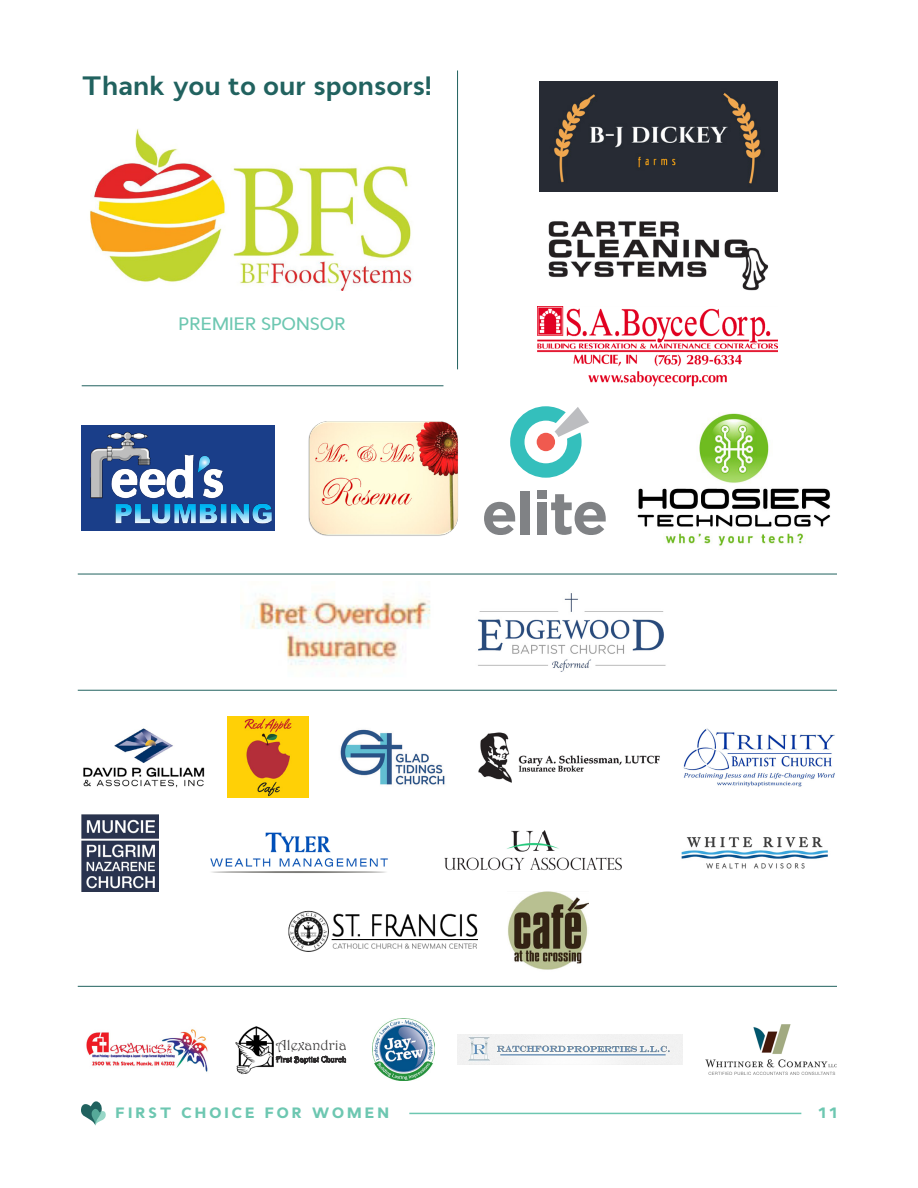
<style>
.page{position:relative;width:918px;height:1188px;background:#fff}
.page>*{position:absolute;margin:0;border:0;box-sizing:border-box;transform-origin:0 0}
.t1{font:700 26.55px "Cyntho Pro";color:#21625f}
.t2{font:500 18px "Cyntho Pro";color:#6dc7b1}
.t3{font:900 15px "Cyntho Pro";letter-spacing:.2em;color:#6dc7b1}
.t4{font:14.7px "Harrington";color:#312f30}
</style>
<div class="page">
<hr style="left:409px;top:1113px;width:392px;height:1px;background:#6dc7b1">
<svg style="left:81px;top:1101px;width:25px;height:24px"></svg>
<img style="left:539px;top:82px;width:239px;height:109px">
<img style="left:90px;top:129px;width:322px;height:162px">
<img style="left:241px;top:595px;width:190px;height:77px">
<img style="left:86px;top:1029px;width:122px;height:43px">
<svg style="left:276px;top:1056px;width:70px;height:8px"></svg>
<img style="left:235px;top:1026px;width:39px;height:48px">
<img style="left:478px;top:593px;width:188px;height:79px">
<svg style="left:510px;top:406px;width:79px;height:72px"></svg>
<svg style="left:484px;top:502px;width:31px;height:33px"></svg>
<div style="left:521px;top:491px;width:9px;height:44px;background:#808285"></div>
<div style="left:537px;top:502px;width:10px;height:33px;background:#808285"></div>
<div style="left:537px;top:491px;width:10px;height:8px;background:#808285"></div>
<svg style="left:551px;top:494px;width:55px;height:41px"></svg>
<img style="left:340px;top:729px;width:105px;height:56px">
<img style="left:82px;top:814px;width:77px;height:77px">
<img style="left:82px;top:426px;width:193px;height:105px">
<img style="left:308px;top:421px;width:150px;height:115px">
<img style="left:537px;top:307px;width:241px;height:80px">
<img style="left:683px;top:728px;width:152px;height:59px">
<img style="left:210px;top:832px;width:178px;height:41px">
<img style="left:444px;top:830px;width:178px;height:41px">
<img style="left:681px;top:837px;width:147px;height:32px">
<img style="left:706px;top:1025px;width:131px;height:49px">
<hr style="left:78px;top:986px;width:759px;height:1px;background:#21625f">
<hr style="left:78px;top:690px;width:759px;height:1px;background:#21625f">
<hr style="left:78px;top:574px;width:759px;height:1px;background:#21625f">
<hr style="left:82px;top:386px;width:361px;height:1px;background:#21625f">
<hr style="left:457px;top:70px;width:1px;height:299px;background:#21625f">
<img style="left:548px;top:221px;width:220px;height:70px">
<img style="left:637px;top:413px;width:194px;height:136px">
<img style="left:228px;top:717px;width:80px;height:80px">
<img style="left:83px;top:728px;width:122px;height:59px">
<img style="left:478px;top:732px;width:182px;height:51px">
<img style="left:373px;top:1018px;width:61px;height:63px">
<img style="left:457px;top:1034px;width:226px;height:31px">
<img style="left:508px;top:891px;width:80px;height:79px">
<img style="left:288px;top:910px;width:190px;height:42px">
<p class="t1" style="left:82px;top:69px;width:352px">Thank you to our sponsors!</p>
<p class="t2" style="left:179px;top:313px;width:169px">PREMIER SPONSOR</p>
<p class="t4" style="left:276px;top:1036px;width:72px">Alexandria</p>
<p class="t3" style="left:116px;top:1104px;width:275px">FIRST CHOICE FOR WOMEN</p>
<p class="t3" style="left:818px;top:1104px;width:20px">11</p>
</div>
